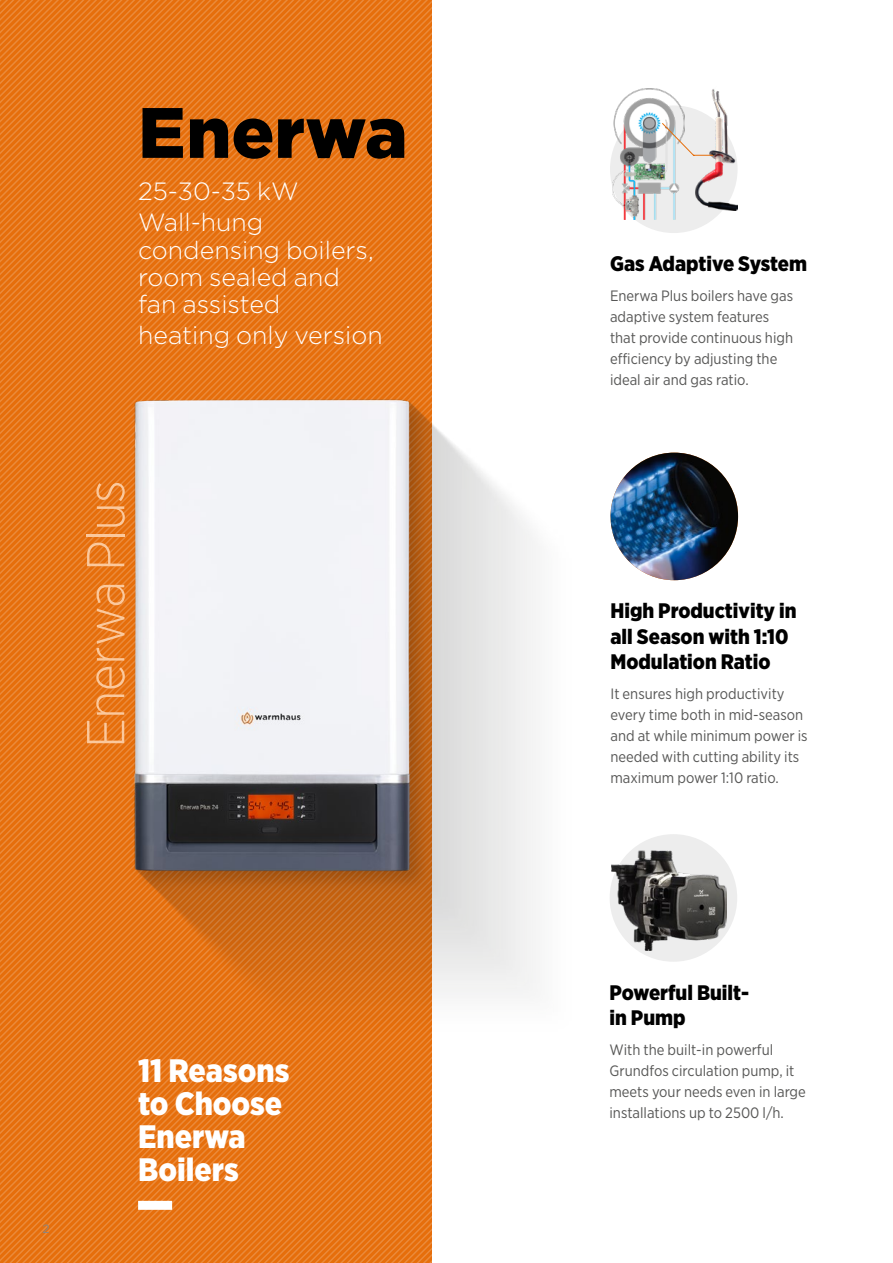
<style>
.page{position:relative;width:893px;height:1263px;background:#fff}
.page>*{position:absolute;margin:0;border:0;box-sizing:border-box;transform-origin:0 0}
.t1{font:900 71.1px "Gotham";color:#000}
.t2{font:300 53.1px "Gotham Narrow";letter-spacing:-.015em;color:#fbc89c}
.t3{font:900 32.4px/32.8px "Gotham Narrow";color:#fff}
.t4{font:300 25.05px/27.3px "Gotham";color:#fff}
.t5{font:900 21px/25.5px "Gotham Narrow";color:#000}
.t6{font:15px/21px "Gotham Narrow";color:#575756}
.t7{font:12px "Gotham";color:#878787}
</style>
<div class="page">
<svg style="left:0;top:882px;width:432px;height:381px;background:#e7771a"></svg>
<svg style="left:0;top:0;width:432px;height:882px;background:#e7771a"></svg>
<img style="left:132px;top:396px;width:405px;height:635px">
<img style="left:610px;top:453px;width:128px;height:127px;border-radius:64px">
<div style="left:610px;top:105px;width:128px;height:128px;background:#ededed;border-radius:50%"></div>
<img style="left:695px;top:89px;width:43px;height:121px">
<img style="left:613px;top:89px;width:71px;height:130px">
<svg style="left:661px;top:122px;width:53px;height:34px"></svg>
<div style="left:610px;top:834px;width:127px;height:128px;background:#ededed;border-radius:50%"></div>
<img style="left:611px;top:851px;width:115px;height:99px">
<div style="left:138px;top:1201px;width:34px;height:9px;background:#fff"></div>
<h1 class="t1" style="left:138px;top:84px;width:271px">Enerwa</h1>
<h3 class="t4" style="left:138px;top:175px;width:162px;line-height:31px">25-30-35 kW<br>Wall-hung</h3>
<h3 class="t4" style="left:138px;top:236px;width:237px">condensing boilers, room sealed and fan assisted</h3>
<h3 class="t4" style="left:138px;top:321px;width:246px">heating only version</h3>
<h2 class="t2" style="left:73px;top:748px;width:269px;rotate:-90deg">Enerwa Plus</h2>
<p class="t7" style="left:43px;top:1221px;width:9px">2</p>
<h3 class="t3" style="left:138px;top:1054px;width:153px">11 Reasons to Choose<br>Enerwa<br>Boilers</h3>
<h3 class="t5" style="left:610px;top:251px;width:199px">Gas Adaptive System</h3>
<p class="t6" style="left:610px;top:285px;width:185px">Enerwa Plus boilers have gas adaptive system features that provide continuous high efficiency by adjusting the ideal air and gas ratio.</p>
<h3 class="t5" style="left:610px;top:598px;width:187px">High Productivity in all Season with 1:10<br>Modulation Ratio</h3>
<p class="t6" style="left:610px;top:683px;width:199px">It ensures high productivity every time both in mid-season and at while minimum power is needed with cutting ability its maximum power 1:10 ratio.</p>
<h3 class="t5" style="left:609px;top:979px;width:141px">Powerful Built&shy;in Pump</h3>
<p class="t6" style="left:609px;top:1039px;width:198px">With the built-in powerful<br>Grundfos circulation pump, it meets your needs even in large installations up to 2500 l/h.</p>
</div>
